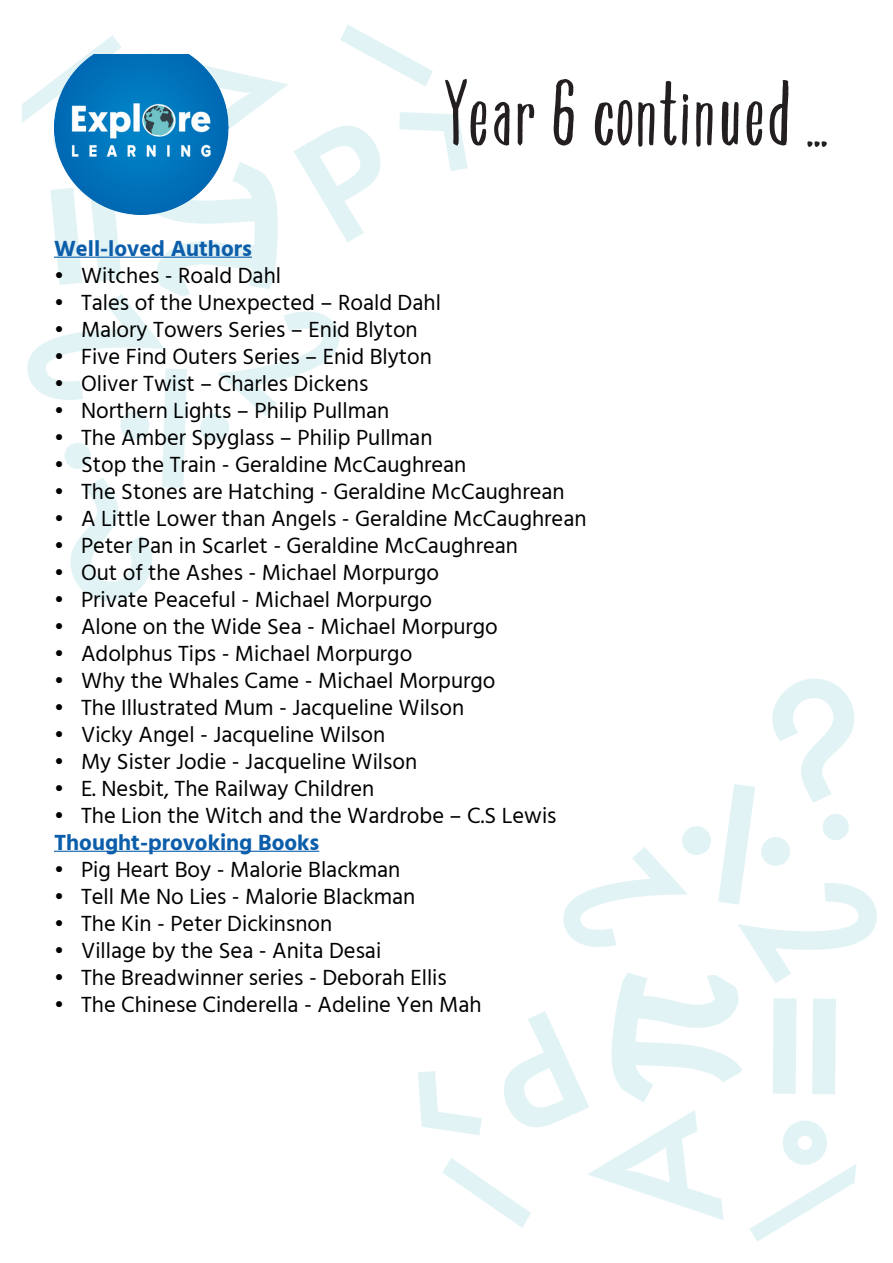
<style>
.page{position:relative;width:893px;height:1263px;background:#fff}
.page>*{position:absolute;margin:0;border:0;box-sizing:border-box;transform-origin:0 0}
.t1{font:96px "Yard Sale";color:#231f20}
.t2{font:22.5px "Hind";color:#000}
.t3{font:700 22.5px "Hind";color:#0c5eaa}
</style>
<div class="page">
<svg style="left:418px;top:678px;width:459px;height:564px"></svg>
<svg style="left:22px;top:25px;width:446px;height:577px"></svg>
<img style="left:54px;top:54px;width:174px;height:160px">
<hr style="left:54px;top:257px;width:198px;height:1px;background:#0c5eaa">
<hr style="left:54px;top:851px;width:265px;height:1px;background:#0c5eaa">
<p class="t1" style="left:444px;top:62px;width:386px">Year 6 continued ...</p>
<p class="t3" style="left:54px;top:235px;width:199px">Well-loved Authors</p>
<p class="t2" style="left:54px;top:260px;width:229px">• Witches - Roald Dahl</p>
<p class="t2" style="left:54px;top:287px;width:388px">• Tales of the Unexpected – Roald Dahl</p>
<p class="t2" style="left:54px;top:314px;width:365px">• Malory Towers Series – Enid Blyton</p>
<p class="t2" style="left:54px;top:341px;width:379px">• Five Find Outers Series – Enid Blyton</p>
<p class="t2" style="left:54px;top:368px;width:316px">• Oliver Twist – Charles Dickens</p>
<p class="t2" style="left:54px;top:395px;width:337px">• Northern Lights – Philip Pullman</p>
<p class="t2" style="left:54px;top:422px;width:380px">• The Amber Spyglass – Philip Pullman</p>
<p class="t2" style="left:54px;top:449px;width:414px">• Stop the Train - Geraldine McCaughrean</p>
<p class="t2" style="left:54px;top:476px;width:512px">• The Stones are Hatching - Geraldine McCaughrean</p>
<p class="t2" style="left:54px;top:503px;width:534px">• A Little Lower than Angels - Geraldine McCaughrean</p>
<p class="t2" style="left:54px;top:530px;width:465px">• Peter Pan in Scarlet - Geraldine McCaughrean</p>
<p class="t2" style="left:54px;top:557px;width:387px">• Out of the Ashes - Michael Morpurgo</p>
<p class="t2" style="left:54px;top:584px;width:380px">• Private Peaceful - Michael Morpurgo</p>
<p class="t2" style="left:54px;top:611px;width:445px">• Alone on the Wide Sea - Michael Morpurgo</p>
<p class="t2" style="left:54px;top:638px;width:360px">• Adolphus Tips - Michael Morpurgo</p>
<p class="t2" style="left:54px;top:665px;width:443px">• Why the Whales Came - Michael Morpurgo</p>
<p class="t2" style="left:54px;top:692px;width:412px">• The Illustrated Mum - Jacqueline Wilson</p>
<p class="t2" style="left:54px;top:719px;width:333px">• Vicky Angel - Jacqueline Wilson</p>
<p class="t2" style="left:54px;top:746px;width:365px">• My Sister Jodie - Jacqueline Wilson</p>
<p class="t2" style="left:54px;top:773px;width:322px">• E. Nesbit, The Railway Children</p>
<p class="t2" style="left:54px;top:800px;width:504px">• The Lion the Witch and the Wardrobe – C.S Lewis</p>
<p class="t3" style="left:54px;top:829px;width:267px">Thought-provoking Books</p>
<p class="t2" style="left:54px;top:854px;width:348px">• Pig Heart Boy - Malorie Blackman</p>
<p class="t2" style="left:54px;top:881px;width:363px">• Tell Me No Lies - Malorie Blackman</p>
<p class="t2" style="left:54px;top:908px;width:280px">• The Kin - Peter Dickinsnon</p>
<p class="t2" style="left:54px;top:935px;width:329px">• Village by the Sea - Anita Desai</p>
<p class="t2" style="left:54px;top:962px;width:394px">• The Breadwinner series - Deborah Ellis</p>
<p class="t2" style="left:54px;top:989px;width:429px">• The Chinese Cinderella - Adeline Yen Mah</p>
</div>
